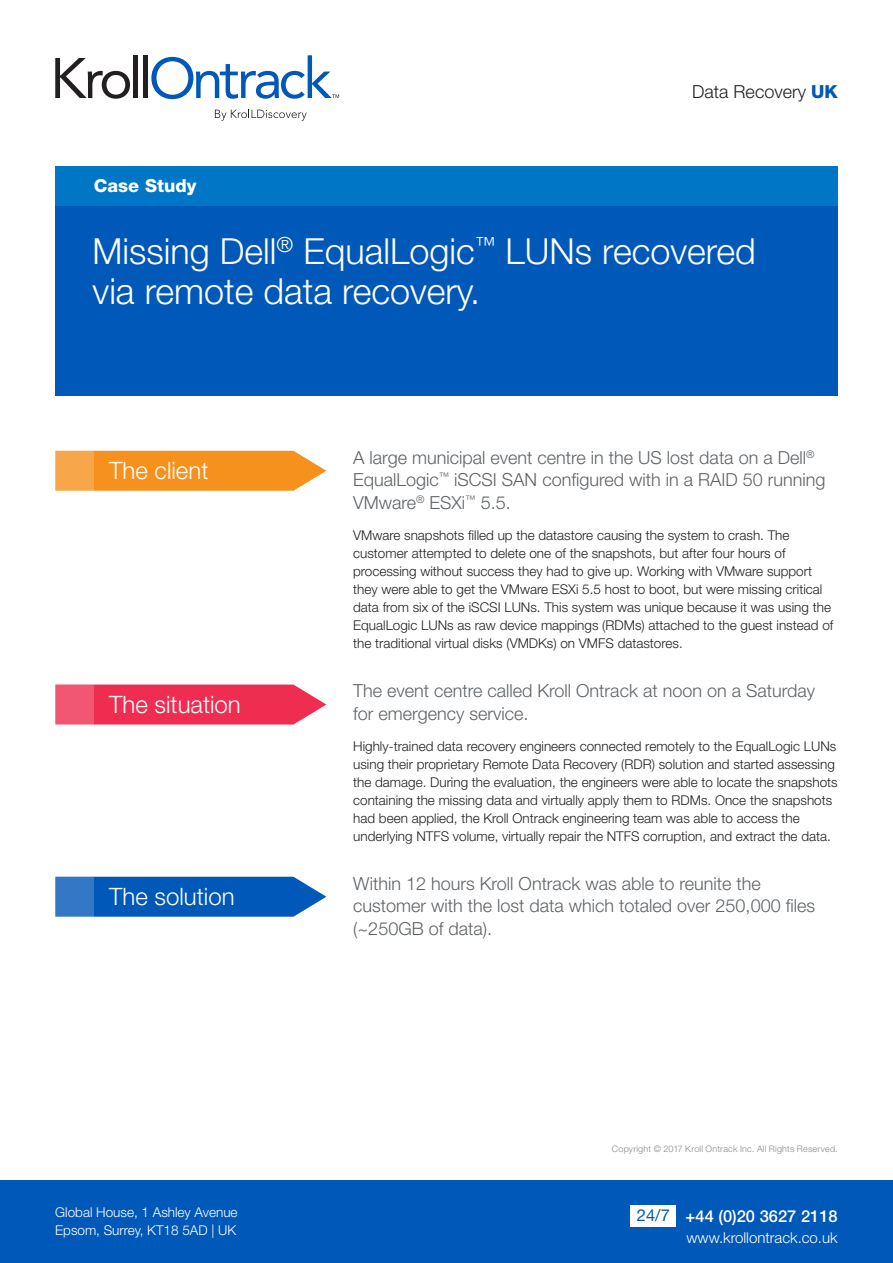
<style>
.page{position:relative;width:893px;height:1263px;background:#fff}
.page>*{position:absolute;margin:0;border:0;box-sizing:border-box;transform-origin:0 0}
.Headline{font:300 36px/40.5px "Helvetica Neue LT Std";color:#fff}
.Subhead_1{font:300 24px "Helvetica Neue LT Std";color:#fff}
.Subhead_1-2{font:300 18px/22.5px "Helvetica Neue LT Std";color:#5e6367}
.t1{font:300 18px "Helvetica Neue LT Std";color:#231f20}
.Subject_Identifier{font:800 18px "Helvetica Neue LT Std";color:#fff}
.Phone{font:500 16.5px "Helvetica Neue LT Std";color:#fff}
.t2{font:16.5px "Helvetica Neue LT Std";color:#0058b8}
.Phone-2{font:300 15px "Helvetica Neue LT Std";color:#fff}
.Body{font:300 13.5px/18px "Helvetica Neue LT Std";color:#231f20}
.Physical_Address{font:300 13.5px "Helvetica Neue LT Std";color:#fff}
.t3{font:300 9px "Helvetica Neue LT Std";letter-spacing:.025em;color:#868a8e}
.s1{font-weight:800;color:#0058b8}
</style>
<div class="page">
<svg style="left:55px;top:58px;width:75px;height:41px"></svg>
<hr style="left:134px;top:55px;width:4px;height:43px;background:#231f20">
<hr style="left:143px;top:55px;width:4px;height:43px;background:#231f20">
<svg style="left:151px;top:55px;width:188px;height:44px"></svg>
<svg style="left:215px;top:110px;width:92px;height:11px"></svg>
<div style="left:0;top:1180px;width:893px;height:83px;background:#0058b8"></div>
<div style="left:630px;top:1205px;width:46px;height:21px;background:#fff"></div>
<div style="left:55px;top:206px;width:783px;height:189px;background:#0058b8"></div>
<div style="left:55px;top:166px;width:783px;height:40px;background:#0076c7"></div>
<svg style="left:94px;top:684px;width:232px;height:40px;background:#ef3d5d"></svg>
<div style="left:55px;top:684px;width:39px;height:40px;background:#f15672"></div>
<svg style="left:94px;top:877px;width:232px;height:40px;background:#1264bd"></svg>
<div style="left:55px;top:877px;width:39px;height:40px;background:#3278c5"></div>
<svg style="left:94px;top:451px;width:232px;height:40px;background:#f6992e"></svg>
<div style="left:55px;top:451px;width:39px;height:40px;background:#f7a64a"></div>
<p class="Subject_Identifier" style="left:94px;top:175px;width:104px">Case Study</p>
<h3 class="t1" style="left:692px;top:81px;width:147px">Data Recovery <span class="s1">UK</span></h3>
<p class="Headline" style="left:93px;top:230px;width:665px">Missing Dell<sup>®</sup> EqualLogic<sup>™</sup> LUNs recovered via remote data recovery.</p>
<p class="Subhead_1" style="left:109px;top:456px;width:101px">The client</p>
<p class="Subhead_1" style="left:109px;top:690px;width:133px">The situation</p>
<p class="Subhead_1" style="left:109px;top:882px;width:127px">The solution</p>
<p class="Physical_Address" style="left:55px;top:1204px;width:184px">Global House, 1 Ashley Avenue</p>
<p class="Physical_Address" style="left:55px;top:1222px;width:182px">Epsom, Surrey, KT18 5AD | UK</p>
<p class="Subhead_1-2" style="left:353px;top:446px;width:474px">A large municipal event centre in the US lost data on a Dell<sup>®<br></sup>EqualLogic<sup>™</sup> iSCSI SAN configured with in a RAID 50 running<br>VMware<sup>®</sup> ESXi<sup>™</sup> 5.5.</p>
<p class="Body" style="left:353px;top:526px;width:482px">VMware snapshots filled up the datastore causing the system to crash. The customer attempted to delete one of the snapshots, but after four hours of processing without success they had to give up. Working with VMware support they were able to get the VMware ESXi 5.5 host to boot, but were missing critical data from six of the iSCSI LUNs. This system was unique because it was using the EqualLogic LUNs as raw device mappings (RDMs) attached to the guest instead of the traditional virtual disks (VMDKs) on VMFS datastores.</p>
<p class="Subhead_1-2" style="left:353px;top:679px;width:463px">The event centre called Kroll Ontrack at noon on a Saturday for emergency service.</p>
<p class="Body" style="left:353px;top:737px;width:486px">Highly-trained data recovery engineers connected remotely to the EqualLogic LUNs using their proprietary Remote Data Recovery (RDR) solution and started assessing the damage. During the evaluation, the engineers were able to locate the snapshots containing the missing data and virtually apply them to RDMs. Once the snapshots had been applied, the Kroll Ontrack engineering team was able to access the underlying NTFS volume, virtually repair the NTFS corruption, and extract the data.</p>
<p class="Subhead_1-2" style="left:353px;top:871px;width:463px">Within 12 hours Kroll Ontrack was able to reunite the customer with the lost data which totaled over 250,000 files (~250GB of data).</p>
<p class="t3" style="left:612px;top:1144px;width:227px">Copyright © 2017 Kroll Ontrack Inc. All Rights Reserved.</p>
<p class="t2" style="left:637px;top:1206px;width:35px">24/7</p>
<p class="Phone" style="left:686px;top:1206px;width:154px">+44 (0)20 3627 2118</p>
<p class="Phone-2" style="left:686px;top:1228px;width:153px">www.krollontrack.co.uk</p>
</div>
